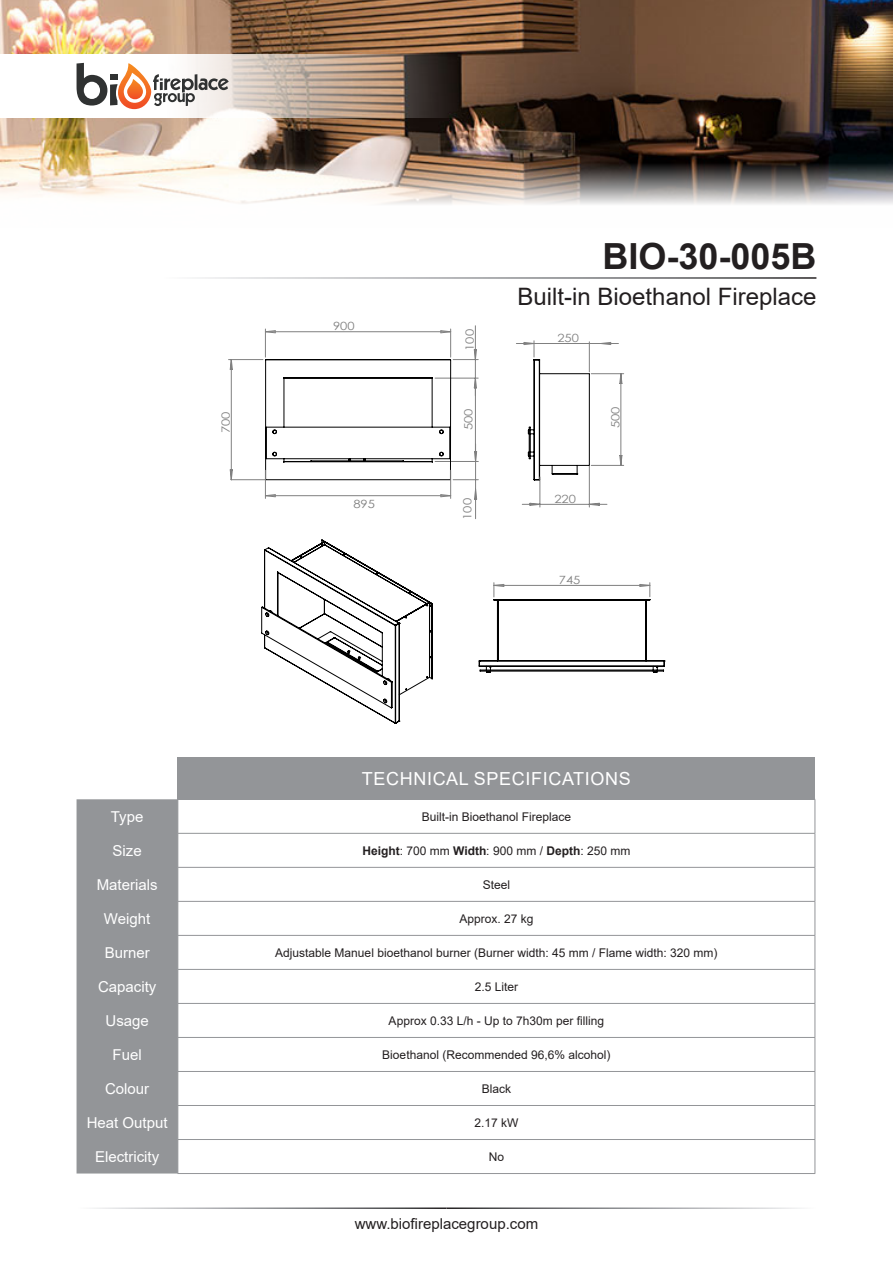
<style>
.page{position:relative;width:893px;height:1263px;background:#fff}
.page>*{position:absolute;margin:0;border:0;box-sizing:border-box;transform-origin:0 0}
.t1{font:700 36px "Arial";color:#231f20}
.t2{font:24px "Arial";color:#231f20}
.t3{font:18px "Arial";letter-spacing:.035em;color:#fff}
.t4{font:15px "Arial";color:#fff}
.t5{font:15px "Arial";color:#231f20}
.t6{font:12px "Arial";color:#231f20}
.t7{font:11.25px "Century Gothic";color:#808080;scale:1.15 1}
.s1{font-weight:700}
</style>
<div class="page">
<img style="left:0;top:0;width:893px;height:204px">
<svg style="left:0;top:54px;width:474px;height:64px"></svg>
<svg style="left:77px;top:63px;width:40px;height:43px"></svg>
<svg style="left:153px;top:74px;width:76px;height:32px"></svg>
<img style="left:118px;top:63px;width:33px;height:46px">
<img style="left:127px;top:79px;width:16px;height:20px">
<div style="left:178px;top:757px;width:637px;height:42px;background:#939598"></div>
<div style="left:77px;top:799px;width:100px;height:374px;background:#939598"></div>
<hr style="left:177px;top:799px;width:638px;height:1px;background:#939598">
<hr style="left:177px;top:800px;width:1px;height:33px;background:#939598">
<hr style="left:815px;top:800px;width:1px;height:33px;background:#939598">
<hr style="left:177px;top:833px;width:638px;height:1px;background:#939598">
<hr style="left:177px;top:834px;width:1px;height:33px;background:#939598">
<hr style="left:815px;top:834px;width:1px;height:33px;background:#939598">
<hr style="left:177px;top:867px;width:638px;height:1px;background:#939598">
<hr style="left:177px;top:868px;width:1px;height:33px;background:#939598">
<hr style="left:815px;top:868px;width:1px;height:33px;background:#939598">
<hr style="left:177px;top:901px;width:638px;height:1px;background:#939598">
<hr style="left:177px;top:902px;width:1px;height:33px;background:#939598">
<hr style="left:815px;top:902px;width:1px;height:33px;background:#939598">
<hr style="left:177px;top:935px;width:638px;height:1px;background:#939598">
<hr style="left:177px;top:936px;width:1px;height:33px;background:#939598">
<hr style="left:815px;top:936px;width:1px;height:33px;background:#939598">
<hr style="left:177px;top:969px;width:638px;height:1px;background:#939598">
<hr style="left:177px;top:970px;width:1px;height:33px;background:#939598">
<hr style="left:815px;top:970px;width:1px;height:33px;background:#939598">
<hr style="left:177px;top:1003px;width:638px;height:1px;background:#939598">
<hr style="left:177px;top:1004px;width:1px;height:33px;background:#939598">
<hr style="left:815px;top:1004px;width:1px;height:33px;background:#939598">
<hr style="left:177px;top:1037px;width:638px;height:1px;background:#939598">
<hr style="left:177px;top:1038px;width:1px;height:33px;background:#939598">
<hr style="left:815px;top:1038px;width:1px;height:33px;background:#939598">
<hr style="left:177px;top:1071px;width:638px;height:1px;background:#939598">
<hr style="left:177px;top:1072px;width:1px;height:33px;background:#939598">
<hr style="left:815px;top:1072px;width:1px;height:33px;background:#939598">
<hr style="left:177px;top:1105px;width:638px;height:1px;background:#939598">
<hr style="left:177px;top:1106px;width:1px;height:33px;background:#939598">
<hr style="left:815px;top:1106px;width:1px;height:33px;background:#939598">
<hr style="left:177px;top:1139px;width:638px;height:1px;background:#939598">
<hr style="left:177px;top:1140px;width:1px;height:33px;background:#939598">
<hr style="left:815px;top:1140px;width:1px;height:33px;background:#939598">
<hr style="left:177px;top:1173px;width:638px;height:1px;background:#939598">
<svg style="left:228px;top:325px;width:251px;height:194px"></svg>
<svg style="left:261px;top:539px;width:172px;height:185px"></svg>
<svg style="left:478px;top:583px;width:187px;height:90px"></svg>
<hr style="left:475px;top:381px;width:1px;height:78px;background:#808080">
<svg style="left:516px;top:340px;width:108px;height:168px"></svg>
<svg style="left:265px;top:329px;width:186px;height:169px"></svg>
<p class="t1" style="left:602px;top:231px;width:216px">BIO-30-005B</p>
<p class="t7" style="left:218px;top:433px;width:20px;rotate:-90deg">700</p>
<p class="t7" style="left:333px;top:318px;width:20px">900</p>
<p class="t7" style="left:353px;top:496px;width:20px">895</p>
<p class="t7" style="left:462px;top:351px;width:20px;rotate:-90deg">100</p>
<p class="t2" style="left:518px;top:280px;width:300px">Built-in Bioethanol Fireplace</p>
<p class="t7" style="left:557px;top:330px;width:20px">250</p>
<p class="t7" style="left:461px;top:430px;width:20px;rotate:-90deg">500</p>
<p class="t7" style="left:607px;top:428px;width:20px;rotate:-90deg">500</p>
<p class="t7" style="left:459px;top:520px;width:20px;rotate:-90deg">100</p>
<p class="t7" style="left:554px;top:491px;width:20px">220</p>
<p class="t7" style="left:559px;top:572px;width:20px">745</p>
<p class="t3" style="left:362px;top:766px;width:270px">TECHNICAL SPECIFICATIONS</p>
<p class="t4" style="left:111px;top:806px;width:34px">Type</p>
<p class="t6" style="left:422px;top:808px;width:151px">Built-in Bioethanol Fireplace</p>
<p class="t4" style="left:113px;top:840px;width:31px">Size</p>
<p class="t6" style="left:362px;top:842px;width:269px"><span class="s1">Height</span>: 700 mm <span class="s1">Width</span>: 900 mm / <span class="s1">Depth</span>: 250 mm</p>
<p class="t4" style="left:97px;top:874px;width:62px">Materials</p>
<p class="t6" style="left:483px;top:876px;width:29px">Steel</p>
<p class="t4" style="left:104px;top:908px;width:48px">Weight</p>
<p class="t6" style="left:459px;top:910px;width:76px">Approx. 27 kg</p>
<p class="t4" style="left:105px;top:942px;width:47px">Burner</p>
<p class="t6" style="left:275px;top:944px;width:444px">Adjustable Manuel bioethanol burner (Burner width: 45 mm / Flame width: 320 mm)</p>
<p class="t4" style="left:98px;top:976px;width:60px">Capacity</p>
<p class="t6" style="left:475px;top:978px;width:45px">2.5 Liter</p>
<p class="t4" style="left:106px;top:1010px;width:45px">Usage</p>
<p class="t6" style="left:389px;top:1012px;width:217px">Approx 0.33 L/h - Up to 7h30m per filling</p>
<p class="t4" style="left:113px;top:1044px;width:31px">Fuel</p>
<p class="t6" style="left:382px;top:1046px;width:230px">Bioethanol (Recommended 96,6% alcohol)</p>
<p class="t4" style="left:105px;top:1078px;width:46px">Colour</p>
<p class="t6" style="left:482px;top:1080px;width:31px">Black</p>
<p class="t4" style="left:87px;top:1112px;width:82px">Heat Output</p>
<p class="t6" style="left:474px;top:1114px;width:46px">2.17 kW</p>
<p class="t4" style="left:95px;top:1146px;width:66px">Electricity</p>
<p class="t6" style="left:489px;top:1148px;width:17px">No</p>
<p class="t5" style="left:355px;top:1214px;width:185px">www.biofireplacegroup.com</p>
</div>
